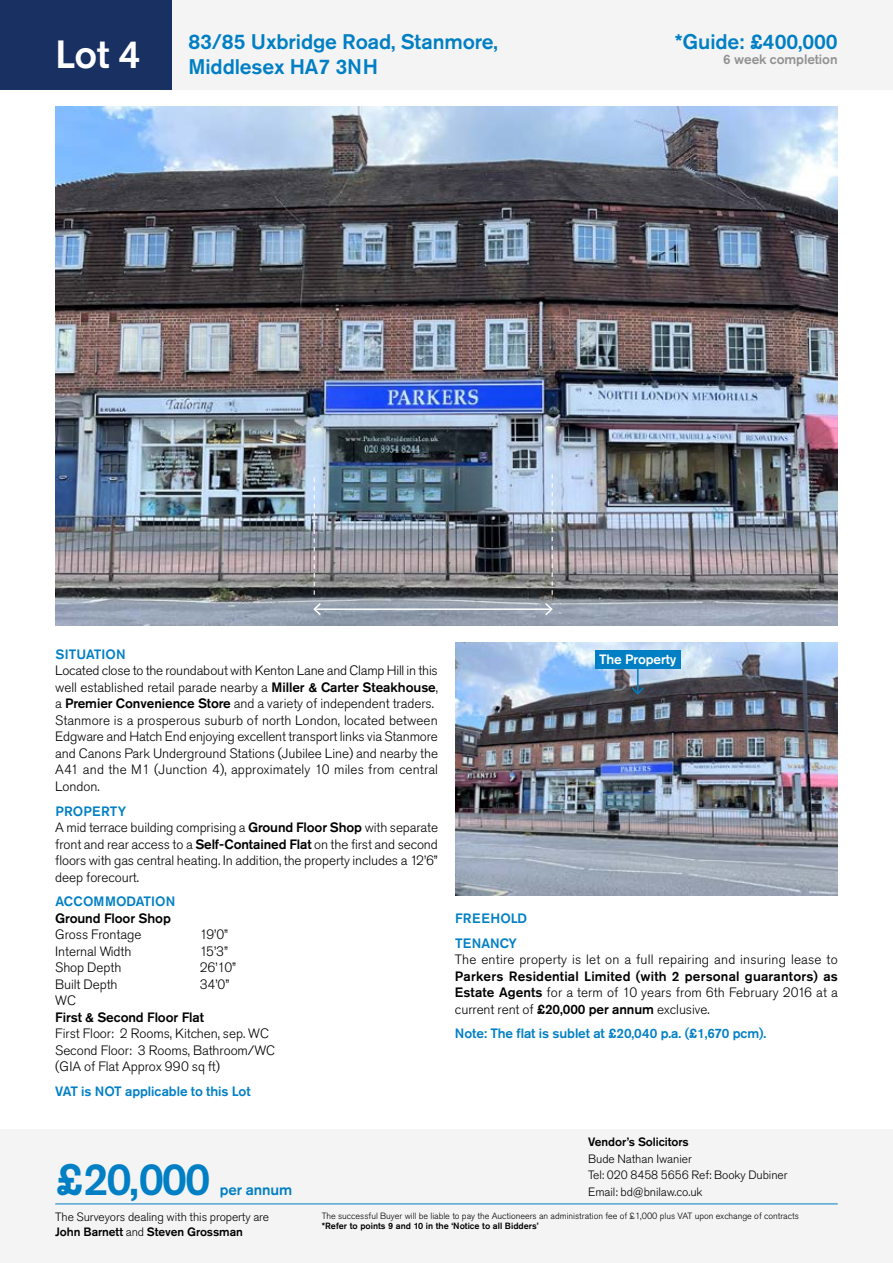
<style>
.page{position:relative;width:893px;height:1263px;background:#fff}
.page>*{position:absolute;margin:0;border:0;box-sizing:border-box;transform-origin:0 0}
.t1{font:500 45px "Akzidenz Grotesk Pro";color:#007fc4}
.t2{font:500 39px "Akzidenz Grotesk Pro";color:#fff}
.t3{font:500 21px/25.2px "Akzidenz Grotesk Pro";letter-spacing:-.005em;color:#007fc4}
.t4{font:500 15px "Akzidenz Grotesk Pro";letter-spacing:-.005em;color:#007fc4}
.t5{font:300 13.5px/16.5px "Akzidenz Grotesk Pro";letter-spacing:-.005em;color:#000}
.t6{font:500 13.5px/16.5px "Akzidenz Grotesk Pro";letter-spacing:.015em;color:#000;text-align:justify}
.t7{font:500 13.5px/24.8px "Akzidenz Grotesk Pro";letter-spacing:-.005em;color:#007fc4}
.t8{font:300 13.5px "Akzidenz Grotesk Pro";letter-spacing:.015em;color:#000}
.t9{font:500 13.5px "Akzidenz Grotesk Pro";letter-spacing:-.005em;color:#000}
.t10{font:500 13.5px "Akzidenz Grotesk Pro";letter-spacing:-.005em;color:#919291}
.t11{font:500 13.5px "Akzidenz Grotesk Pro";letter-spacing:-.005em;color:#fff}
.t12{font:300 12px/15px "Akzidenz Grotesk Pro";letter-spacing:-.005em;color:#000}
.t13{font:500 12px "Akzidenz Grotesk Pro";letter-spacing:-.005em;color:#000}
.t14{font:300 9px "Akzidenz Grotesk Pro";color:#000}
.t15{font:500 9px "Akzidenz Grotesk Pro";color:#000}
.s1{font-weight:500}
.s2{font-weight:500;color:#007fc4}
.s3{font-weight:300}
</style>
<div class="page">
<div style="left:0;top:0;width:893px;height:89px;background:#f4f4f4"></div>
<div style="left:0;top:1129px;width:893px;height:134px;background:#f4f4f4"></div>
<div style="left:0;top:0;width:171px;height:89px;background:#193162"></div>
<hr style="left:55px;top:1203px;width:783px;height:1px;background:#007fc4">
<img style="left:55px;top:106px;width:783px;height:520px">
<svg style="left:552px;top:474px;width:1px;height:121px"></svg>
<svg style="left:314px;top:478px;width:1px;height:117px"></svg>
<hr style="left:314px;top:608px;width:238px;height:2px;background:#fff">
<svg style="left:312px;top:601px;width:10px;height:16px"></svg>
<svg style="left:544px;top:601px;width:10px;height:16px"></svg>
<img style="left:455px;top:642px;width:383px;height:254px">
<hr style="left:637px;top:667px;width:2px;height:27px;background:#007fc4">
<svg style="left:630px;top:685px;width:16px;height:11px"></svg>
<div style="left:595px;top:650px;width:86px;height:18px;background:#007fc4"></div>
<h2 class="t2" style="left:55px;top:29px;width:87px">Lot 4</h2>
<h3 class="t3" style="left:189px;top:29px;width:311px">83/85 Uxbridge Road, Stanmore,<br>Middlesex HA7 3NH</h3>
<h3 class="t3" style="left:675px;top:29px;width:164px">*Guide: £400,000</h3>
<p class="t10" style="left:723px;top:50px;width:116px">6 week completion</p>
<p class="t7" style="left:55px;top:642px;width:72px">SITUATION</p>
<p class="t5" style="left:55px;top:662px;width:384px">Located close to the roundabout with Kenton Lane and Clamp Hill in this well established retail parade nearby a <span class="s1">Miller &amp; Carter Steakhouse</span>, a <span class="s1">Premier Convenience Store</span> and a variety of independent traders.<br>Stanmore is a prosperous suburb of north London, located between Edgware and Hatch End enjoying excellent transport links via Stanmore and Canons Park Underground Stations (Jubilee Line) and nearby the A41 and the M1 (Junction 4), approximately 10 miles from central London.</p>
<p class="t5" style="left:55px;top:803px;width:384px"><span class="s2">PROPERTY<br></span>A mid terrace building comprising a <span class="s1">Ground Floor Shop</span> with separate front and rear access to a <span class="s1">Self-Contained Flat</span> on the first and second floors with gas central heating. In addition, the property includes a 12’6” deep forecourt.</p>
<p class="t7" style="left:55px;top:889px;width:121px">ACCOMMODATION</p>
<p class="t9" style="left:55px;top:909px;width:117px">Ground Floor Shop</p>
<p class="t5" style="left:55px;top:926px;width:88px">Gross Frontage</p>
<p class="t5" style="left:200px;top:926px;width:30px">19’0”</p>
<p class="t5" style="left:55px;top:943px;width:78px">Internal Width</p>
<p class="t5" style="left:200px;top:943px;width:30px">15’3”</p>
<p class="t5" style="left:55px;top:959px;width:68px">Shop Depth</p>
<p class="t5" style="left:200px;top:959px;width:38px">26’10”</p>
<p class="t5" style="left:55px;top:976px;width:64px">Built Depth</p>
<p class="t5" style="left:200px;top:976px;width:31px">34’0”</p>
<p class="t5" style="left:55px;top:992px;width:22px">WC</p>
<p class="t9" style="left:55px;top:1008px;width:150px">First &amp; Second Floor Flat</p>
<p class="t5" style="left:55px;top:1025px;width:221px">First Floor: 2 Rooms, Kitchen, sep. WC<br>Second Floor: 3 Rooms, Bathroom/WC (GIA of Flat Approx 990 sq ft)</p>
<p class="t7" style="left:55px;top:1079px;width:197px">VAT is NOT applicable to this Lot</p>
<p class="t11" style="left:599px;top:650px;width:79px">The Property</p>
<p class="t7" style="left:455px;top:905px;width:74px">FREEHOLD<br>TENANCY</p>
<p class="t8" style="left:455px;top:951px;width:384px">The entire property is let on a full repairing and insuring lease to</p>
<p class="t6" style="left:455px;top:967px;width:384px">Parkers Residential Limited (with 2 personal guarantors) as Estate Agents <span class="s3">for a term of 10 years from 6th February 2016 at a current rent of</span> £20,000 per annum <span class="s3">exclusive.</span></p>
<p class="t7" style="left:455px;top:1021px;width:313px">Note: The flat is sublet at £20,040 p.a. (£1,670 pcm).</p>
<h1 class="t1" style="left:55px;top:1150px;width:157px">£20,000</h1>
<p class="t13" style="left:588px;top:1134px;width:102px">Vendor’s Solicitors</p>
<p class="t12" style="left:588px;top:1150px;width:201px;line-height:16.5px">Bude Nathan Iwanier<br>Tel: 020 8458 5656 Ref: Booky Dubiner</p>
<p class="t4" style="left:220px;top:1180px;width:74px">per annum</p>
<p class="t12" style="left:588px;top:1184px;width:116px">Email: bd@bnilaw.co.uk</p>
<p class="t12" style="left:55px;top:1209px;width:215px">The Surveyors dealing with this property are<br><span class="s1">John Barnett</span> and <span class="s1">Steven Grossman</span></p>
<p class="t14" style="left:322px;top:1209px;width:479px">The successful Buyer will be liable to pay the Auctioneers an administration fee of £1,000 plus VAT upon exchange of contracts</p>
<p class="t15" style="left:322px;top:1220px;width:218px">*Refer to points 9 and 10 in the ‘Notice to all Bidders’</p>
</div>
